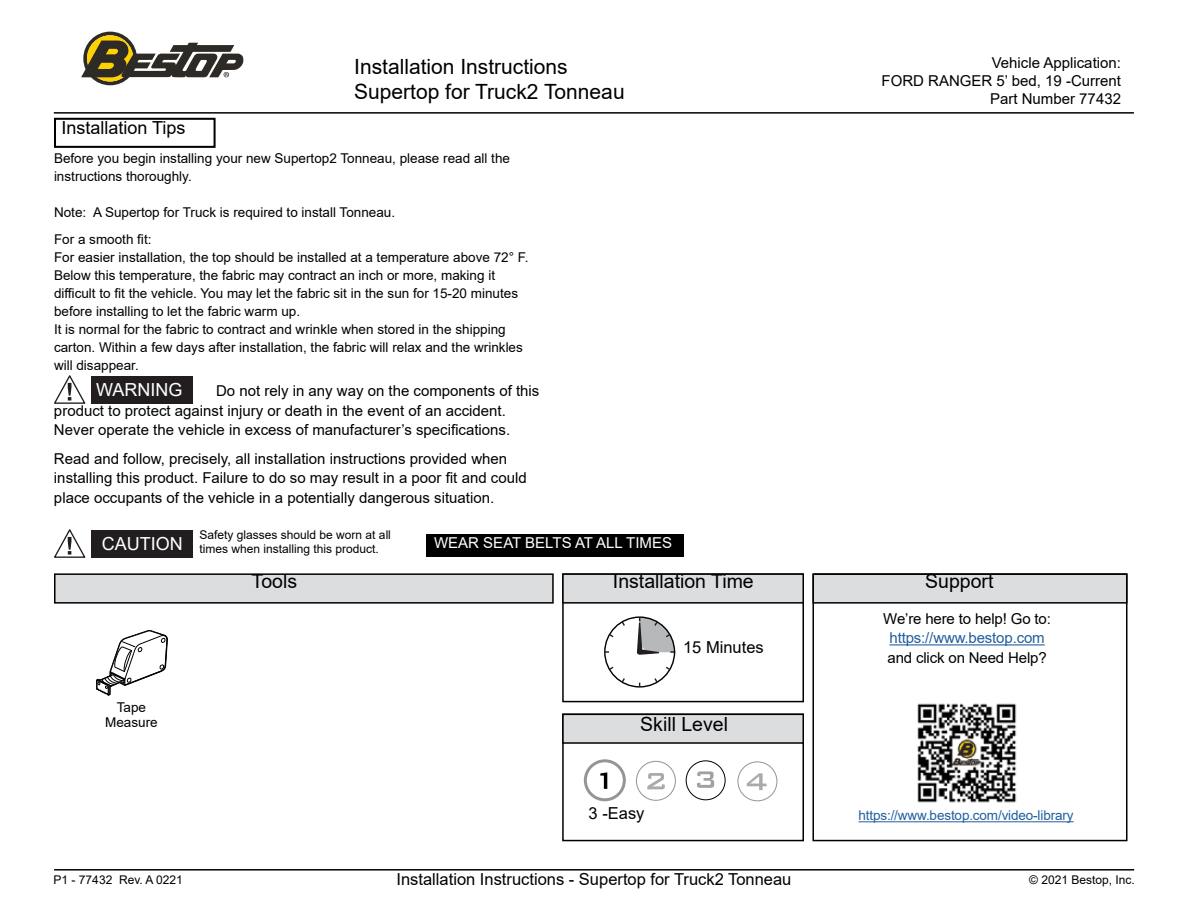
<style>
.page{position:relative;width:1188px;height:918px;background:#fff}
.page>*{position:absolute;margin:0;border:0;box-sizing:border-box;transform-origin:0 0}
.t1{font:21px/25.2px "Arial";color:#000}
.t2{font:19.5px "Arial";color:#000}
.t3{font:18px "Arial";color:#000}
.t4{font:18px "Arial";color:#fff}
.t5{font:16.5px "Arial";color:#000}
.t6{font:15px/19.5px "Arial";color:#000}
.t7{font:15px "Arial";color:#fff}
.t8{font:15px "Arial";letter-spacing:-.01em;color:#215e9e}
.t9{font:13.5px/18px "Arial";color:#000}
.t10{font:13.5px "Arial";letter-spacing:-.01em;color:#215e9e}
.t11{font:12px/14.4px "Arial";color:#000}
</style>
<div class="page">
<hr style="left:54px;top:112px;width:1080px;height:2px;background:#000">
<hr style="left:54px;top:869px;width:1080px;height:2px;background:#000">
<svg style="left:81px;top:32px;width:163px;height:53px"></svg>
<div style="left:54px;top:118px;width:162px;height:30px;border:2px solid #000"></div>
<div style="left:55px;top:574px;width:498px;height:29px;background:#dcddde"></div>
<div style="left:54px;top:573px;width:500px;height:31px;border:2px solid #000"></div>
<svg style="left:54px;top:529px;width:32px;height:29px"></svg>
<svg style="left:54px;top:375px;width:32px;height:29px"></svg>
<div style="left:92px;top:530px;width:101px;height:28px;background:#221e1f"></div>
<div style="left:92px;top:376px;width:101px;height:28px;background:#221e1f"></div>
<div style="left:562px;top:714px;width:242px;height:127px;border:2px solid #000"></div>
<div style="left:563px;top:714px;width:240px;height:29px;background:#dcddde"></div>
<div style="left:562px;top:714px;width:242px;height:30px;border:2px solid #000"></div>
<div style="left:562px;top:573px;width:242px;height:129px;border:2px solid #000"></div>
<div style="left:563px;top:574px;width:240px;height:29px;background:#dcddde"></div>
<div style="left:562px;top:573px;width:242px;height:31px;border:2px solid #000"></div>
<div style="left:427px;top:534px;width:257px;height:23px;background:#000"></div>
<div style="left:584px;top:759px;width:42px;height:42px;border:3px solid #949598;border-radius:50%"></div>
<svg style="left:600px;top:772px;width:7px;height:17px"></svg>
<div style="left:636px;top:761px;width:40px;height:40px;border:1px solid #949598;border-radius:50%"></div>
<svg style="left:647px;top:773px;width:18px;height:16px"></svg>
<div style="left:737px;top:761px;width:40px;height:40px;border:1px solid #949598;border-radius:50%"></div>
<svg style="left:747px;top:773px;width:20px;height:17px"></svg>
<div style="left:686px;top:760px;width:40px;height:40px;border:1px solid #000;border-radius:50%"></div>
<svg style="left:697px;top:771px;width:17px;height:17px"></svg>
<div style="left:813px;top:574px;width:314px;height:29px;background:#dcddde"></div>
<div style="left:812px;top:573px;width:316px;height:31px;border:2px solid #000"></div>
<img style="left:917px;top:703px;width:100px;height:100px">
<hr style="left:890px;top:644px;width:155px;height:1px;background:#215e9e">
<hr style="left:859px;top:821px;width:215px;height:1px;background:#215e9e">
<div style="left:812px;top:573px;width:315px;height:268px;border:2px solid #000"></div>
<svg style="left:604px;top:616px;width:72px;height:72px"></svg>
<svg style="left:96px;top:631px;width:72px;height:65px"></svg>
<h3 class="t3" style="left:62px;top:116px;width:126px">Installation Tips</h3>
<h1 class="t1" style="left:354px;top:54px;width:272px">Installation Instructions<br>Supertop for Truck2 Tonneau</h1>
<p class="t6" style="left:882px;top:54px;width:241px;line-height:18px;text-align:right">Vehicle Application:<br>FORD RANGER 5’ bed, 19 -Current<br>Part Number 77432</p>
<p class="t9" style="left:54px;top:149px;width:458px">Before you begin installing your new Supertop2 Tonneau, please read all the instructions thoroughly.</p>
<p class="t9" style="left:54px;top:198px;width:343px;line-height:27px">Note: A Supertop for Truck is required to install Tonneau.<br>For a smooth fit:</p>
<p class="t9" style="left:54px;top:248px;width:476px">For easier installation, the top should be installed at a temperature above 72° F.<br>Below this temperature, the fabric may contract an inch or more, making it difficult to fit the vehicle. You may let the fabric sit in the sun for 15-20 minutes before installing to let the fabric warm up.<br>It is normal for the fabric to contract and wrinkle when stored in the shipping carton. Within a few days after installation, the fabric will relax and the wrinkles will disappear.</p>
<p class="t6" style="left:54px;top:381px;width:487px;text-indent:162px">Do not rely in any way on the components of this product to protect against injury or death in the event of an accident.<br>Never operate the vehicle in excess of manufacturer’s specifications.</p>
<p class="t6" style="left:54px;top:448px;width:474px">Read and follow, precisely, all installation instructions provided when installing this product. Failure to do so may result in a poor fit and could place occupants of the vehicle in a potentially dangerous situation.</p>
<p class="t7" style="left:434px;top:533px;width:239px">WEAR SEAT BELTS AT ALL TIMES</p>
<h2 class="t2" style="left:252px;top:568px;width:47px">Tools</h2>
<h2 class="t2" style="left:613px;top:568px;width:142px">Installation Time</h2>
<h3 class="t4" style="left:96px;top:377px;width:88px">WARNING</h3>
<p class="t11" style="left:200px;top:527px;width:193px">Safety glasses should be worn at all times when installing this product.</p>
<h3 class="t4" style="left:102px;top:531px;width:82px">CAUTION</h3>
<p class="t9" style="left:105px;top:700px;width:54px;line-height:15px;text-align:center">Tape<br>Measure</p>
<p class="t5" style="left:683px;top:636px;width:82px">15 Minutes</p>
<h2 class="t2" style="left:640px;top:711px;width:89px">Skill Level</h2>
<p class="t5" style="left:589px;top:802px;width:57px">3 -Easy</p>
<h2 class="t2" style="left:925px;top:568px;width:70px">Support</h2>
<p class="t6" style="left:883px;top:609px;width:169px">We’re here to help! Go to:</p>
<p class="t8" style="left:890px;top:628px;width:157px">https://www.bestop.com</p>
<p class="t6" style="left:887px;top:648px;width:161px">and click on Need Help?</p>
<p class="t10" style="left:859px;top:806px;width:217px">https://www.bestop.com/video-library</p>
<p class="t11" style="left:54px;top:872px;width:131px">P1 - 77432 Rev. A 0221</p>
<p class="t5" style="left:396px;top:868px;width:396px">Installation Instructions - Supertop for Truck2 Tonneau</p>
<p class="t11" style="left:1029px;top:872px;width:107px">© 2021 Bestop, Inc.</p>
</div>
